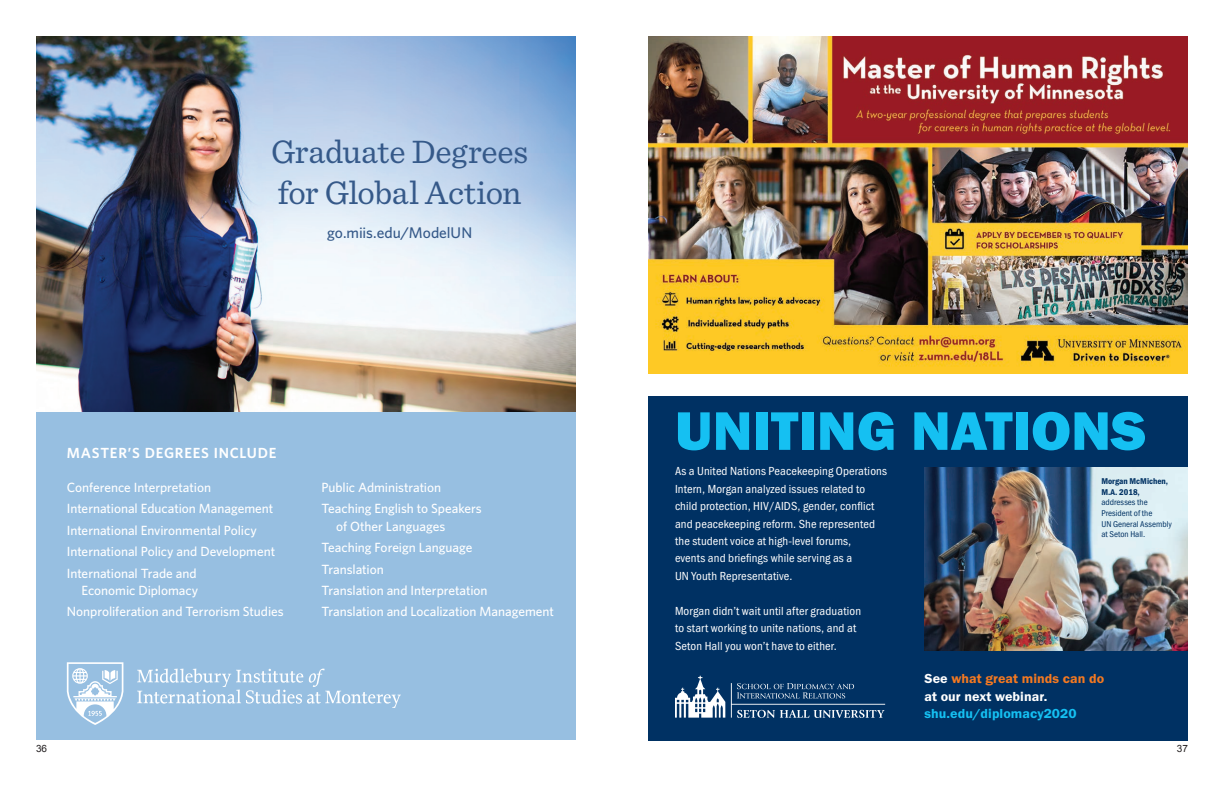
<style>
.page{position:relative;width:1224px;height:792px;background:#fff}
.page>*{position:absolute;margin:0;border:0;box-sizing:border-box;transform-origin:0 0}
.t1{font:56.2px "Franklin Gothic URW Hea";color:#15c0f2}
.t2{font:34.1px/40.9px "Sentinel";letter-spacing:-.01em;color:#355989}
.t3{font:500 15.4px "Whitney";letter-spacing:-.005em;color:#355989}
.t4{font:600 14.7px "Whitney";letter-spacing:.05em;color:#fff}
.t5{font:13.6px/17.5px "Franklin Gothic URW Dem";letter-spacing:.005em;color:#fff}
.t6{font:13.6px "Franklin Gothic URW Dem";letter-spacing:.005em;color:#15c0f2}
.t7{font:500 13.3px/21.3px "Whitney";letter-spacing:-.005em;color:#fff}
.t8{font:12.1px/17.4px "Franklin Gothic URW Con Boo";letter-spacing:.01em;color:#fff}
.t9{font:10px "Arial";color:#231f20}
.t10{font:8.7px/10.7px "Franklin Gothic URW Con Boo";color:#003163}
.t11{font:8.7px/10.7px "Franklin Gothic URW Con Dem";color:#003163}
.s1{color:#f47921}
</style>
<div class="page">
<img style="left:36px;top:36px;width:540px;height:376px">
<div style="left:36px;top:412px;width:540px;height:327px;background:#97bfe1"></div>
<svg style="left:67px;top:662px;width:56px;height:63px"></svg>
<svg style="left:137px;top:669px;width:264px;height:39px"></svg>
<img style="left:648px;top:36px;width:540px;height:337px">
<div style="left:648px;top:396px;width:540px;height:345px;background:#003163"></div>
<img style="left:924px;top:467px;width:264px;height:183px">
<svg style="left:731px;top:683px;width:154px;height:35px"></svg>
<svg style="left:675px;top:676px;width:50px;height:42px"></svg>
<h2 class="t2" style="left:271px;top:129px;width:259px">Graduate Degrees for Global Action</h2>
<p class="t3" style="left:327px;top:222px;width:146px">go.miis.edu/ModelUN</p>
<p class="t4" style="left:67px;top:443px;width:211px">MASTER’S DEGREES INCLUDE</p>
<p class="t7" style="left:67px;top:477px;width:210px">Conference Interpretation International Education Management International Environmental Policy International Policy and Development International Trade and</p>
<p class="t7" style="left:67px;top:579px;width:218px;text-indent:15px">Economic Diplomacy<br>Nonproliferation and Terrorism Studies</p>
<p class="t7" style="left:321px;top:477px;width:162px">Public Administration<br>Teaching English to Speakers</p>
<p class="t7" style="left:321px;top:515px;width:234px;text-indent:15px">of Other Languages<br>Teaching Foreign Language<br>Translation<br>Translation and Interpretation<br>Translation and Localization Management</p>
<p class="t9" style="left:36px;top:742px;width:13px">36</p>
<h1 class="t1" style="left:675px;top:395px;width:473px">UNITING NATIONS</h1>
<p class="t8" style="left:675px;top:462px;width:213px">As a United Nations Peacekeeping Operations Intern, Morgan analyzed issues related to child protection, HIV/AIDS, gender, conflict and peacekeeping reform. She represented the student voice at high-level forums,<br>events and briefings while serving as a<br>UN Youth Representative.</p>
<p class="t8" style="left:675px;top:602px;width:188px">Morgan didn’t wait until after graduation to start working to unite nations, and at<br>Seton Hall you won’t have to either.</p>
<p class="t11" style="left:1101px;top:475px;width:68px">Morgan McMichen,<br>M.A. 2018,</p>
<p class="t10" style="left:1101px;top:497px;width:72px">addresses the<br>President of the<br>UN General Assembly at Seton Hall.</p>
<p class="t5" style="left:924px;top:670px;width:181px">See <span class="s1">what great minds can do </span>at our next webinar.</p>
<p class="t6" style="left:924px;top:705px;width:154px">shu.edu/diplomacy2020</p>
<p class="t9" style="left:1177px;top:742px;width:13px">37</p>
</div>
